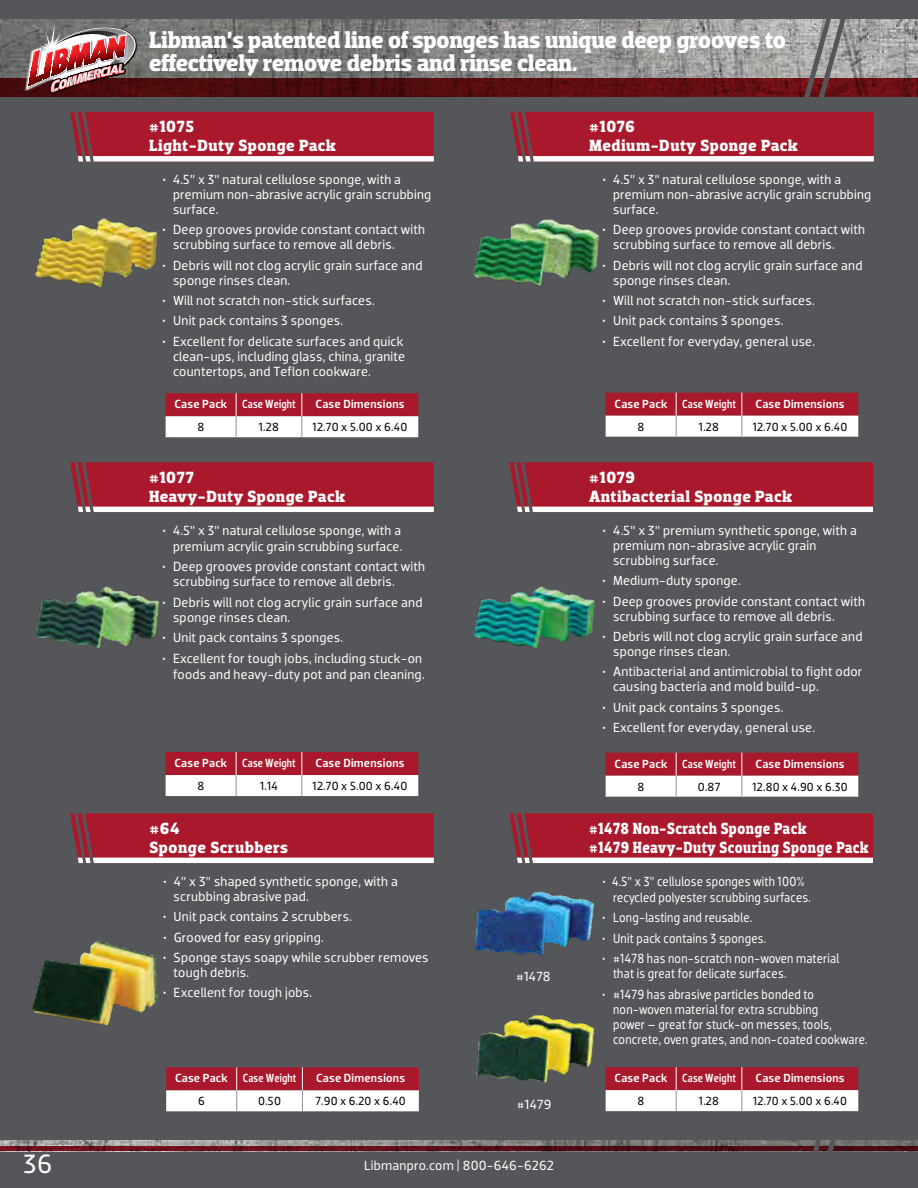
<style>
.page{position:relative;width:918px;height:1188px;background:#54565a}
.page>*{position:absolute;margin:0;border:0;box-sizing:border-box;transform-origin:0 0}
.t1{font:27px "Dobra";color:#fff}
.t2{font:700 24px/22.8px "Dobra Slab";letter-spacing:-.01em;color:#fff}
.t3{font:700 16.5px/19.8px "Dobra Slab";letter-spacing:.03em;color:#fff}
.t4{font:700 16.5px/19.8px "Dobra Slab";letter-spacing:.03em;color:#fff;scale:.88 1}
.t5{font:13.5px/15px "Dobra";letter-spacing:.015em;color:#fff}
.t6{font:13.5px/15px "Dobra";letter-spacing:.015em;color:#fff;scale:.9 1}
.t7{font:500 12px "Dobra";letter-spacing:.02em;color:#fff}
.t8{font:12px "Dobra";letter-spacing:.02em;color:#000}
.t9{font:4.95px "Myriad Pro";color:#e31837}
.s1{font-weight:700}
</style>
<div class="page">
<img style="left:0;top:1140px;width:918px;height:6px">
<svg style="left:0;top:1146px;width:918px;height:5px;background:#610d18"></svg>
<img style="left:0;top:19px;width:918px;height:59px">
<svg style="left:0;top:78px;width:918px;height:19px;background:#580d0e"></svg>
<svg style="left:70px;top:813px;width:364px;height:50px;background:#af3243"></svg>
<svg style="left:510px;top:112px;width:364px;height:50px;background:#af3243"></svg>
<svg style="left:70px;top:112px;width:364px;height:50px;background:#af3243"></svg>
<svg style="left:70px;top:462px;width:364px;height:50px;background:#af3243"></svg>
<svg style="left:509px;top:462px;width:364px;height:50px;background:#af3243"></svg>
<svg style="left:509px;top:813px;width:364px;height:50px;background:#af3243"></svg>
<img style="left:35px;top:218px;width:123px;height:70px">
<img style="left:35px;top:586px;width:124px;height:63px">
<img style="left:473px;top:586px;width:122px;height:63px">
<img style="left:473px;top:219px;width:126px;height:68px">
<svg style="left:166px;top:393px;width:252px;height:44px;background:#d18690"></svg>
<svg style="left:166px;top:752px;width:252px;height:44px;background:#d28690"></svg>
<svg style="left:166px;top:1067px;width:253px;height:44px;background:#d08590"></svg>
<svg style="left:606px;top:393px;width:252px;height:44px;background:#d18791"></svg>
<svg style="left:606px;top:753px;width:252px;height:44px;background:#d18791"></svg>
<svg style="left:606px;top:1067px;width:252px;height:85px"></svg>
<img style="left:31px;top:940px;width:127px;height:86px">
<svg style="left:803px;top:19px;width:44px;height:78px"></svg>
<img style="left:475px;top:891px;width:119px;height:65px">
<img style="left:476px;top:1015px;width:119px;height:68px">
<img style="left:146px;top:19px;width:5px;height:78px">
<img style="left:10px;top:19px;width:135px;height:78px">
<svg style="left:27px;top:23px;width:112px;height:74px;background:#976365"></svg>
<h1 class="t1" style="left:24px;top:1148px;width:30px">36</h1>
<p class="t9" style="left:127px;top:34px;width:4px">®</p>
<h2 class="t2" style="left:149px;top:29px;width:638px">Libman’s patented line of sponges has unique deep grooves to effectively remove debris and rinse clean.</h2>
<p class="t3" style="left:149px;top:116px;width:188px">#1075<br>Light-Duty Sponge Pack</p>
<p class="t5" style="left:173px;top:172px;width:260px;text-indent:-10px"><span class="s1">•</span> 4.5” x 3” natural cellulose sponge, with a premium non-abrasive acrylic grain scrubbing surface.</p>
<p class="t5" style="left:173px;top:222px;width:254px;text-indent:-11px"><span class="s1">•</span> Deep grooves provide constant contact with scrubbing surface to remove all debris.</p>
<p class="t5" style="left:173px;top:258px;width:251px;text-indent:-11px"><span class="s1">•</span> Debris will not clog acrylic grain surface and sponge rinses clean.</p>
<p class="t5" style="left:163px;top:293px;width:214px"><span class="s1">•</span> Will not scratch non-stick surfaces.</p>
<p class="t5" style="left:163px;top:313px;width:182px"><span class="s1">•</span> Unit pack contains 3 sponges.</p>
<p class="t5" style="left:173px;top:334px;width:234px;text-align:justify;text-indent:-11px"><span class="s1">•</span> Excellent for delicate surfaces and quick clean-ups, including glass, china, granite countertops, and Teflon cookware.</p>
<p class="t7" style="left:174px;top:397px;width:123px">Case Pack Case Weight</p>
<p class="t7" style="left:316px;top:397px;width:91px">Case Dimensions</p>
<p class="t8" style="left:197px;top:420px;width:8px">8</p>
<p class="t8" style="left:259px;top:420px;width:22px">1.28</p>
<p class="t8" style="left:313px;top:420px;width:96px">12.70 x 5.00 x 6.40</p>
<p class="t3" style="left:149px;top:467px;width:197px">#1077<br>Heavy-Duty Sponge Pack</p>
<p class="t5" style="left:163px;top:522px;width:241px;line-height:16.2px;text-align:right"><span class="s1">•</span> 4.5” x 3” natural cellulose sponge, with a premium acrylic grain scrubbing surface.</p>
<p class="t5" style="left:173px;top:559px;width:254px;text-indent:-11px"><span class="s1">•</span> Deep grooves provide constant contact with scrubbing surface to remove all debris.</p>
<p class="t5" style="left:173px;top:595px;width:251px;text-indent:-11px"><span class="s1">•</span> Debris will not clog acrylic grain surface and sponge rinses clean.</p>
<p class="t5" style="left:163px;top:630px;width:182px"><span class="s1">•</span> Unit pack contains 3 sponges.</p>
<p class="t5" style="left:163px;top:650px;width:264px;line-height:16.2px;text-align:right"><span class="s1">•</span> Excellent for tough jobs, including stuck-on foods and heavy-duty pot and pan cleaning.</p>
<p class="t7" style="left:174px;top:756px;width:123px">Case Pack Case Weight</p>
<p class="t7" style="left:316px;top:756px;width:91px">Case Dimensions</p>
<p class="t8" style="left:197px;top:779px;width:8px">8</p>
<p class="t8" style="left:260px;top:779px;width:19px">1.14</p>
<p class="t8" style="left:313px;top:779px;width:96px">12.70 x 5.00 x 6.40</p>
<p class="t3" style="left:150px;top:818px;width:140px">#64<br>Sponge Scrubbers</p>
<p class="t5" style="left:174px;top:874px;width:226px;text-indent:-10px"><span class="s1">•</span> 4” x 3” shaped synthetic sponge, with a scrubbing abrasive pad.</p>
<p class="t5" style="left:163px;top:909px;width:191px"><span class="s1">•</span> Unit pack contains 2 scrubbers.</p>
<p class="t5" style="left:163px;top:930px;width:162px"><span class="s1">•</span> Grooved for easy gripping.</p>
<p class="t5" style="left:174px;top:950px;width:257px;text-indent:-11px"><span class="s1">•</span> Sponge stays soapy while scrubber removes tough debris.</p>
<p class="t5" style="left:163px;top:985px;width:151px"><span class="s1">•</span> Excellent for tough jobs.</p>
<p class="t7" style="left:175px;top:1071px;width:123px">Case Pack Case Weight</p>
<p class="t7" style="left:316px;top:1071px;width:91px">Case Dimensions</p>
<p class="t8" style="left:198px;top:1094px;width:8px">6</p>
<p class="t8" style="left:258px;top:1094px;width:24px">0.50</p>
<p class="t8" style="left:315px;top:1094px;width:92px">7.90 x 6.20 x 6.40</p>
<p class="t5" style="left:516px;top:969px;width:36px">#1478</p>
<p class="t5" style="left:517px;top:1097px;width:36px">#1479</p>
<p class="t5" style="left:364px;top:1157px;width:191px">Libmanpro.com | 800-646-6262</p>
<p class="t3" style="left:589px;top:116px;width:210px">#1076<br>Medium-Duty Sponge Pack</p>
<p class="t5" style="left:613px;top:172px;width:260px;text-indent:-10px"><span class="s1">•</span> 4.5” x 3” natural cellulose sponge, with a premium non-abrasive acrylic grain scrubbing surface.</p>
<p class="t5" style="left:613px;top:222px;width:254px;text-indent:-11px"><span class="s1">•</span> Deep grooves provide constant contact with scrubbing surface to remove all debris.</p>
<p class="t5" style="left:613px;top:258px;width:251px;text-indent:-11px"><span class="s1">•</span> Debris will not clog acrylic grain surface and sponge rinses clean.</p>
<p class="t5" style="left:603px;top:293px;width:214px"><span class="s1">•</span> Will not scratch non-stick surfaces.</p>
<p class="t5" style="left:603px;top:313px;width:182px"><span class="s1">•</span> Unit pack contains 3 sponges.</p>
<p class="t5" style="left:603px;top:334px;width:214px"><span class="s1">•</span> Excellent for everyday, general use.</p>
<p class="t7" style="left:614px;top:397px;width:123px">Case Pack Case Weight</p>
<p class="t7" style="left:756px;top:397px;width:91px">Case Dimensions</p>
<p class="t8" style="left:637px;top:420px;width:8px">8</p>
<p class="t8" style="left:699px;top:420px;width:22px">1.28</p>
<p class="t8" style="left:753px;top:420px;width:96px">12.70 x 5.00 x 6.40</p>
<p class="t3" style="left:589px;top:467px;width:204px">#1079<br>Antibacterial Sponge Pack</p>
<p class="t5" style="left:613px;top:523px;width:245px;text-indent:-10px"><span class="s1">•</span> 4.5” x 3” premium synthetic sponge, with a premium non-abrasive acrylic grain scrubbing surface.</p>
<p class="t5" style="left:603px;top:573px;width:140px"><span class="s1">•</span> Medium-duty sponge.</p>
<p class="t5" style="left:613px;top:594px;width:254px;text-indent:-11px"><span class="s1">•</span> Deep grooves provide constant contact with scrubbing surface to remove all debris.</p>
<p class="t5" style="left:613px;top:629px;width:251px;text-indent:-11px"><span class="s1">•</span> Debris will not clog acrylic grain surface and sponge rinses clean.</p>
<p class="t5" style="left:613px;top:664px;width:251px;text-indent:-11px"><span class="s1">•</span> Antibacterial and antimicrobial to fight odor causing bacteria and mold build-up.</p>
<p class="t5" style="left:603px;top:700px;width:182px"><span class="s1">•</span> Unit pack contains 3 sponges.</p>
<p class="t5" style="left:603px;top:720px;width:214px"><span class="s1">•</span> Excellent for everyday, general use.</p>
<p class="t7" style="left:614px;top:757px;width:123px">Case Pack Case Weight</p>
<p class="t7" style="left:756px;top:757px;width:91px">Case Dimensions</p>
<p class="t8" style="left:637px;top:780px;width:8px">8</p>
<p class="t8" style="left:698px;top:780px;width:24px">0.87</p>
<p class="t8" style="left:753px;top:780px;width:96px">12.80 x 4.90 x 6.30</p>
<p class="t4" style="left:589px;top:818px;width:319px">#1478 Non-Scratch Sponge Pack<br>#1479 Heavy-Duty Scouring Sponge Pack</p>
<p class="t6" style="left:613px;top:873px;width:221px;line-height:16.2px;text-indent:-10px"><span class="s1">•</span> 4.5” x 3” cellulose sponges with 100% recycled polyester scrubbing surfaces.</p>
<p class="t6" style="left:603px;top:910px;width:168px"><span class="s1">•</span> Long-lasting and reusable.</p>
<p class="t6" style="left:603px;top:931px;width:183px"><span class="s1">•</span> Unit pack contains 3 sponges.</p>
<p class="t6" style="left:613px;top:951px;width:253px;text-indent:-10px"><span class="s1">•</span> #1478 has non-scratch non-woven material that is great for delicate surfaces.</p>
<p class="t6" style="left:613px;top:987px;width:284px;text-indent:-10px"><span class="s1">•</span> #1479 has abrasive particles bonded to non-woven material for extra scrubbing<br>power – great for stuck-on messes, tools, concrete, oven grates, and non-coated cookware.</p>
<p class="t7" style="left:614px;top:1071px;width:123px">Case Pack Case Weight</p>
<p class="t7" style="left:756px;top:1071px;width:91px">Case Dimensions</p>
<p class="t8" style="left:637px;top:1094px;width:8px">8</p>
<p class="t8" style="left:699px;top:1094px;width:22px">1.28</p>
<p class="t8" style="left:753px;top:1094px;width:95px">12.70 x 5.00 x 6.40</p>
</div>
